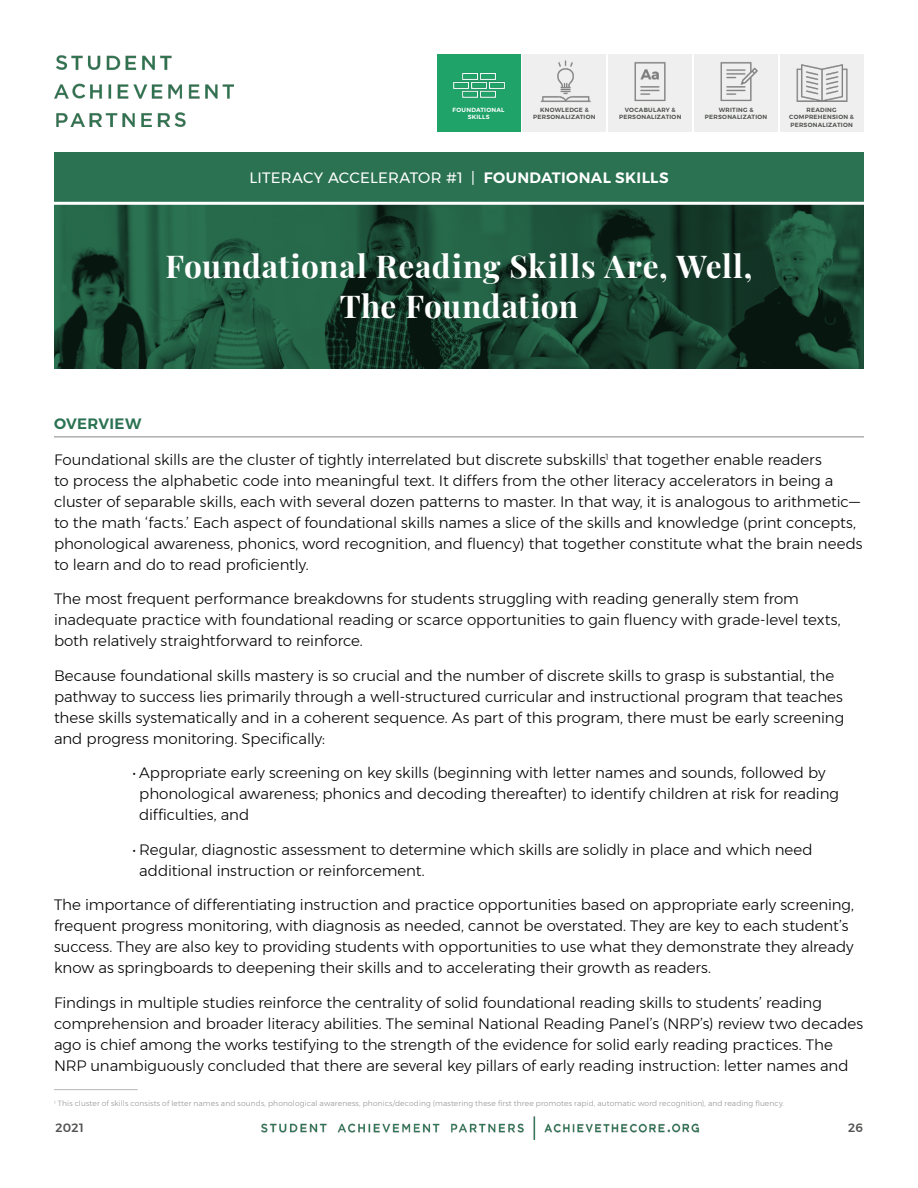
<style>
.page{position:relative;width:918px;height:1188px;background:#fff}
.page>*{position:absolute;margin:0;border:0;box-sizing:border-box;transform-origin:0 0}
.t1{font:700 31.5px/40.5px "Playfair Display";letter-spacing:.02em;color:#fff;text-align:center}
.t2{font:300 15px/21px "Montserrat";letter-spacing:-.005em;color:#000}
.t3{font:15px "Montserrat";letter-spacing:.01em;color:#fff}
.t4{font:600 15px "Montserrat";letter-spacing:.02em;color:#2a7251}
.t5{font:500 12px "Montserrat";letter-spacing:.025em;color:#50534f}
.t6{font:300 7.5px "Montserrat";letter-spacing:.015em;color:#979592}
.t7{font:600 6px/7.5px "Montserrat";letter-spacing:.045em;color:#50534f;text-align:center}
.t8{font:600 6px/7.5px "Montserrat";letter-spacing:.045em;color:#fff;text-align:center}
.s1{font-weight:600}
</style>
<div class="page">
<img style="left:261px;top:1116px;width:439px;height:24px">
<img style="left:54px;top:56px;width:179px;height:71px">
<hr style="left:54px;top:1089px;width:84px;height:1px;background:#b9b8b7">
<svg style="left:54px;top:205px;width:810px;height:164px;background:#1b4b35"></svg>
<div style="left:54px;top:153px;width:810px;height:49px;background:#2a7251"></div>
<div style="left:780px;top:54px;width:84px;height:78px;background:#efefef"></div>
<div style="left:694px;top:54px;width:84px;height:78px;background:#efefef"></div>
<div style="left:609px;top:54px;width:83px;height:78px;background:#efefef"></div>
<div style="left:523px;top:54px;width:83px;height:78px;background:#efefef"></div>
<div style="left:437px;top:54px;width:83px;height:78px;background:#1fa369"></div>
<img style="left:453px;top:73px;width:52px;height:25px">
<img style="left:540px;top:60px;width:51px;height:42px">
<img style="left:634px;top:62px;width:32px;height:40px">
<img style="left:720px;top:62px;width:38px;height:40px">
<img style="left:796px;top:64px;width:52px;height:38px">
<hr style="left:54px;top:437px;width:810px;height:1px;background:#858685">
<p class="t8" style="left:453px;top:106px;width:53px">FOUNDATIONAL<br>SKILLS</p>
<p class="t7" style="left:533px;top:106px;width:64px">KNOWLEDGE &amp;<br>PERSONALIZATION</p>
<p class="t7" style="left:619px;top:106px;width:64px">VOCABULARY &amp;<br>PERSONALIZATION</p>
<p class="t7" style="left:705px;top:106px;width:64px">WRITING &amp;<br>PERSONALIZATION</p>
<p class="t7" style="left:789px;top:106px;width:66px">READING<br>COMPREHENSION &amp;<br>PERSONALIZATION</p>
<p class="t3" style="left:249px;top:166px;width:421px">LITERACY ACCELERATOR #1 | <span class="s1">FOUNDATIONAL SKILLS</span></p>
<h1 class="t1" style="left:166px;top:243px;width:588px">Foundational Reading Skills Are, Well,<br>The Foundation</h1>
<p class="t4" style="left:54px;top:411px;width:89px">OVERVIEW</p>
<p class="t2" style="left:54px;top:449px;width:810px">Foundational skills are the cluster of tightly interrelated but discrete subskills<sup>1</sup> that together enable readers<br>to process the alphabetic code into meaningful text. It differs from the other literacy accelerators in being a cluster of separable skills, each with several dozen patterns to master. In that way, it is analogous to arithmetic— to the math ‘facts.’ Each aspect of foundational skills names a slice of the skills and knowledge (print concepts, phonological awareness, phonics, word recognition, and fluency) that together constitute what the brain needs to learn and do to read proficiently.</p>
<p class="t2" style="left:54px;top:588px;width:788px">The most frequent performance breakdowns for students struggling with reading generally stem from inadequate practice with foundational reading or scarce opportunities to gain fluency with grade-level texts, both relatively straightforward to reinforce.</p>
<p class="t2" style="left:54px;top:665px;width:792px">Because foundational skills mastery is so crucial and the number of discrete skills to grasp is substantial, the pathway to success lies primarily through a well-structured curricular and instructional program that teaches these skills systematically and in a coherent sequence. As part of this program, there must be early screening and progress monitoring. Specifically:</p>
<p class="t2" style="left:139px;top:762px;width:701px;text-indent:-7px">• Appropriate early screening on key skills (beginning with letter names and sounds, followed by phonological awareness; phonics and decoding thereafter) to identify children at risk for reading difficulties, and</p>
<p class="t2" style="left:139px;top:839px;width:675px;text-indent:-7px">• Regular, diagnostic assessment to determine which skills are solidly in place and which need additional instruction or reinforcement.</p>
<p class="t2" style="left:54px;top:894px;width:802px">The importance of differentiating instruction and practice opportunities based on appropriate early screening, frequent progress monitoring, with diagnosis as needed, cannot be overstated. They are key to each student’s success. They are also key to providing students with opportunities to use what they demonstrate they already know as springboards to deepening their skills and to accelerating their growth as readers.</p>
<p class="t2" style="left:54px;top:992px;width:811px">Findings in multiple studies reinforce the centrality of solid foundational reading skills to students’ reading comprehension and broader literacy abilities. The seminal National Reading Panel’s (NRP’s) review two decades ago is chief among the works testifying to the strength of the evidence for solid early reading practices. The NRP unambiguously concluded that there are several key pillars of early reading instruction: letter names and</p>
<p class="t6" style="left:54px;top:1098px;width:732px"><sup>1</sup> This cluster of skills consists of letter names and sounds, phonological awareness, phonics/decoding (mastering these first three promotes rapid, automatic word recognition), and reading fluency.</p>
<p class="t5" style="left:55px;top:1118px;width:30px">2021</p>
<p class="t5" style="left:848px;top:1118px;width:16px">26</p>
</div>
